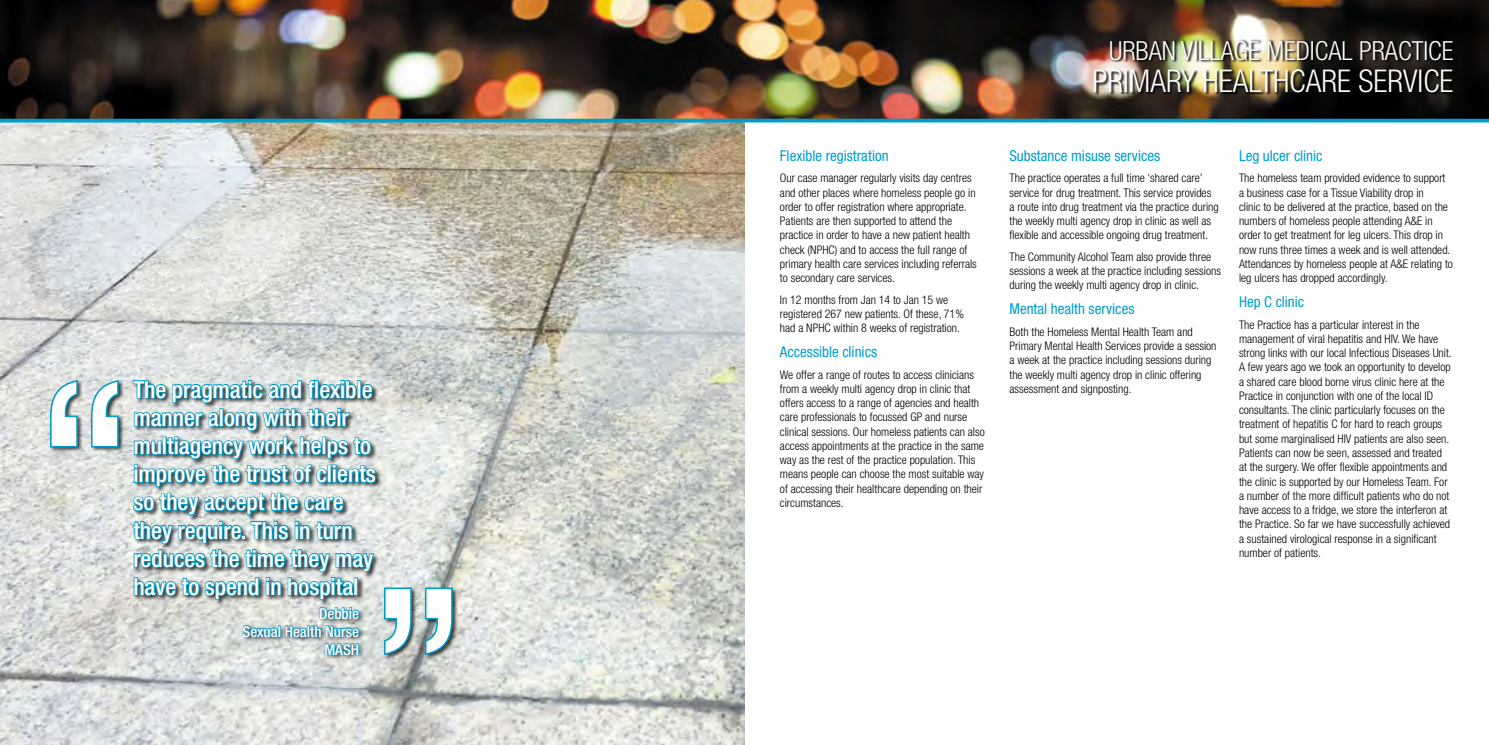
<style>
.page{position:relative;width:1489px;height:745px;background:#fff}
.page>*{position:absolute;margin:0;border:0;box-sizing:border-box;transform-origin:0 0}
.t1{font:500 condensed 229.75px "Helvetica Neue LT Std";color:#fff}
.t2{font:300 condensed 31.25px "Helvetica Neue LT Std";color:#fff}
.t3{font:300 condensed 26.25px "Helvetica Neue LT Std";color:#fff}
.t4{font:500 condensed 23.5px/28.1px "Helvetica Neue LT Std";color:#fff}
.t5{font:condensed 15px "Helvetica Neue LT Std";color:#009ecb}
.t6{font:500 condensed 15px/18px "Helvetica Neue LT Std";color:#fff;text-align:right}
.t7{font:300 condensed 11.88px/14.2px "Helvetica Neue LT Std";color:#000}
</style>
<div class="page">
<img style="left:0;top:0;width:1488px;height:119px">
<img style="left:0;top:122px;width:744px;height:622px">
<img style="left:1094px;top:40px;width:362px;height:55px">
<div style="left:50px;top:379px;width:75px;height:73px;background:#000;opacity:.75"></div>
<svg style="left:49px;top:379px;width:70px;height:69px;background:#718589"></svg>
<div style="left:131px;top:379px;width:250px;height:226px;background:#000;opacity:.75"></div>
<div style="left:383px;top:586px;width:75px;height:74px;background:#000;opacity:.75"></div>
<svg style="left:383px;top:586px;width:70px;height:69px;background:#63787b"></svg>
<hr style="left:0;top:119px;width:1488px;height:3px;background:#009ecb">
<div style="left:242px;top:606px;width:122px;height:53px;background:#000;opacity:.75"></div>
<svg style="left:132px;top:341px;width:245px;height:316px;background:#95bbc4"></svg>
<h1 class="t1" style="left:35px;top:326px;width:99px">“</h1>
<h3 class="t4" style="left:133px;top:375px;width:244px">The pragmatic and flexible manner along with their multiagency work helps to improve the trust of clients so they accept the care they require. This in turn reduces the time they may have to spend in hospital</h3>
<p class="t6" style="left:242px;top:603px;width:118px">Debbie<br>Sexual Health Nurse<br>MASH</p>
<h1 class="t1" style="left:369px;top:533px;width:99px">”</h1>
<p class="t5" style="left:780px;top:147px;width:110px">Flexible registration</p>
<p class="t7" style="left:780px;top:171px;width:198px">Our case manager regularly visits day centres and other places where homeless people go in order to offer registration where appropriate.<br>Patients are then supported to attend the practice in order to have a new patient health check (NPHC) and to access the full range of primary health care services including referrals to secondary care services.</p>
<p class="t7" style="left:780px;top:292px;width:185px">In 12 months from Jan 14 to Jan 15 we registered 267 new patients. Of these, 71% had a NPHC within 8 weeks of registration.</p>
<p class="t5" style="left:780px;top:343px;width:99px">Accessible clinics</p>
<p class="t7" style="left:780px;top:367px;width:206px">We offer a range of routes to access clinicians from a weekly multi agency drop in clinic that offers access to a range of agencies and health care professionals to focussed GP and nurse clinical sessions. Our homeless patients can also access appointments at the practice in the same way as the rest of the practice population. This means people can choose the most suitable way of accessing their healthcare depending on their circumstances.</p>
<h3 class="t3" style="left:1109px;top:35px;width:346px">URBAN VILLAGE MEDICAL PRACTICE</h3>
<h2 class="t2" style="left:1092px;top:63px;width:31px">Primar</h2>
<h2 class="t2" style="left:1181px;top:63px;width:37px">y healthcare</h2>
<h2 class="t2" style="left:1358px;top:63px;width:15px">service</h2>
<p class="t5" style="left:1009px;top:147px;width:152px">Substance misuse services</p>
<p class="t7" style="left:1009px;top:171px;width:211px">The practice operates a full time ‘shared care’ service for drug treatment. This service provides a route into drug treatment via the practice during the weekly multi agency drop in clinic as well as flexible and accessible ongoing drug treatment.</p>
<p class="t7" style="left:1009px;top:249px;width:213px">The Community Alcohol Team also provide three sessions a week at the practice including sessions during the weekly multi agency drop in clinic.</p>
<p class="t5" style="left:1009px;top:300px;width:126px">Mental health services</p>
<p class="t7" style="left:1009px;top:324px;width:208px">Both the Homeless Mental Health Team and Primary Mental Health Services provide a session a week at the practice including sessions during the weekly multi agency drop in clinic offering assessment and signposting.</p>
<p class="t5" style="left:1238px;top:147px;width:85px">Leg ulcer clinic</p>
<p class="t7" style="left:1238px;top:171px;width:215px">The homeless team provided evidence to support a business case for a Tissue Viability drop in<br>clinic to be delivered at the practice, based on the numbers of homeless people attending A&amp;E in order to get treatment for leg ulcers. This drop in now runs three times a week and is well attended.<br>Attendances by homeless people at A&amp;E relating to leg ulcers has dropped accordingly.</p>
<p class="t5" style="left:1238px;top:293px;width:67px">Hep C clinic</p>
<p class="t7" style="left:1238px;top:317px;width:214px">The Practice has a particular interest in the management of viral hepatitis and HIV. We have strong links with our local Infectious Diseases Unit.<br>A few years ago we took an opportunity to develop a shared care blood borne virus clinic here at the Practice in conjunction with one of the local ID consultants. The clinic particularly focuses on the treatment of hepatitis C for hard to reach groups but some marginalised HIV patients are also seen.<br>Patients can now be seen, assessed and treated at the surgery. We offer flexible appointments and the clinic is supported by our Homeless Team. For a number of the more difficult patients who do not have access to a fridge, we store the interferon at the Practice. So far we have successfully achieved a sustained virological response in a significant number of patients.</p>
</div>
